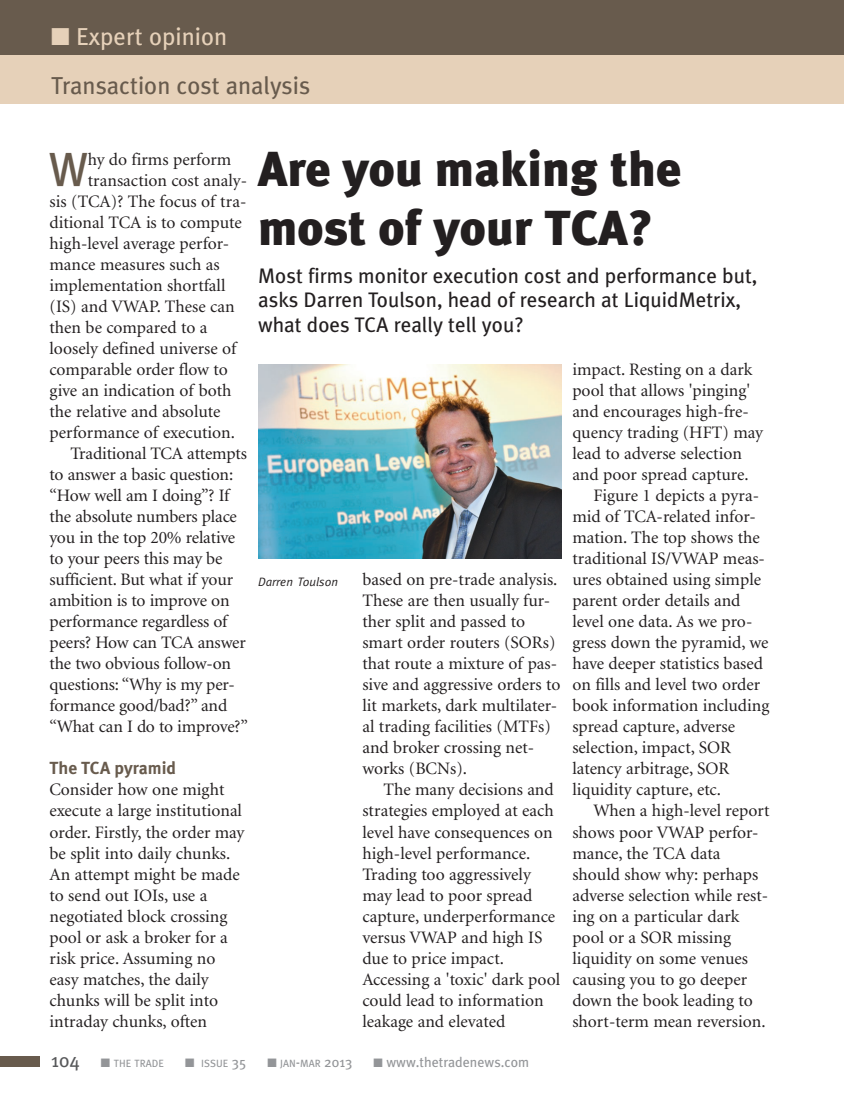
<style>
.page{position:relative;width:844px;height:1117px;background:#fff}
.page>*{position:absolute;margin:0;border:0;box-sizing:border-box;transform-origin:0 0}
.t1{font:900 49px/58.8px "Meta Plus";color:#231f20}
.t2{font:47.95px "Meta";color:#685b4d}
.t3{font:24.5px "Meta Plus";color:#685b4d}
.t4{font:24.5px "Meta Plus";color:#e6d1b9}
.t5{font:21px/24.5px "Meta Plus";color:#231f20}
.t6{font:17.5px/21px "Minion";color:#231f20}
.t7{font:700 17.5px "Meta Plus";color:#685b4d}
.t8{font:14px "Meta Plus";color:#939598}
.t9{font:italic 12.25px "Meta";color:#231f20}
.t10{font:10.5px "Meta Plus";color:#939598}
.s1{font-size:19.25px;color:#57585a}
.s2{font-size:14px}
</style>
<div class="page">
<div style="left:0;top:1055px;width:40px;height:11px;background:#685b4d"></div>
<div style="left:0;top:45px;width:843px;height:59px;background:#e6d1b9"></div>
<div style="left:0;top:0;width:843px;height:55px;background:#685b4d"></div>
<img style="left:258px;top:365px;width:303px;height:193px">
<h3 class="t4" style="left:51px;top:22px;width:177px">■ Expert opinion</h3>
<h3 class="t3" style="left:51px;top:72px;width:260px">Transaction cost analysis</h3>
<h2 class="t2" style="left:49px;top:141px;width:40px">W</h2>
<p class="t6" style="left:88px;top:149px;width:145px">hy do firms perform</p>
<p class="t6" style="left:88px;top:170px;width:161px">transaction cost analy-</p>
<p class="t6" style="left:50px;top:191px;width:198px">sis (TCA)? The focus of tra-</p>
<p class="t6" style="left:50px;top:212px;width:194px">ditional TCA is to compute</p>
<p class="t6" style="left:50px;top:233px;width:181px">high-level average perfor-</p>
<p class="t6" style="left:50px;top:254px;width:172px">mance measures such as</p>
<p class="t6" style="left:50px;top:275px;width:177px">implementation shortfall</p>
<p class="t6" style="left:50px;top:296px;width:186px">(IS) and VWAP. These can</p>
<p class="t6" style="left:50px;top:317px;width:159px">then be compared to a</p>
<p class="t6" style="left:50px;top:338px;width:188px">loosely defined universe of</p>
<p class="t6" style="left:50px;top:359px;width:180px">comparable order flow to</p>
<p class="t6" style="left:50px;top:380px;width:183px">give an indication of both</p>
<p class="t6" style="left:50px;top:401px;width:172px">the relative and absolute</p>
<p class="t6" style="left:50px;top:422px;width:187px">performance of execution.</p>
<p class="t6" style="left:71px;top:443px;width:178px">Traditional TCA attempts</p>
<p class="t6" style="left:50px;top:464px;width:185px">to answer a basic question:</p>
<p class="t6" style="left:50px;top:485px;width:181px">“How well am I doing”? If</p>
<p class="t6" style="left:50px;top:506px;width:189px">the absolute numbers place</p>
<p class="t6" style="left:50px;top:527px;width:187px">you in the top 20% relative</p>
<p class="t6" style="left:50px;top:548px;width:174px">to your peers this may be</p>
<p class="t6" style="left:50px;top:569px;width:185px">sufficient. But what if your</p>
<p class="t6" style="left:50px;top:590px;width:181px">ambition is to improve on</p>
<p class="t6" style="left:50px;top:611px;width:179px">performance regardless of</p>
<p class="t6" style="left:50px;top:632px;width:198px">peers? How can TCA answer</p>
<p class="t6" style="left:50px;top:653px;width:183px">the two obvious follow-on</p>
<p class="t6" style="left:50px;top:674px;width:187px">questions: “Why is my per-</p>
<p class="t6" style="left:50px;top:695px;width:179px">formance good/bad?” and</p>
<p class="t6" style="left:50px;top:716px;width:200px">“What can I do to improve?”</p>
<p class="t7" style="left:50px;top:758px;width:128px">The TCA pyramid</p>
<p class="t6" style="left:50px;top:779px;width:196px">Consider how one might execute a large institutional order. Firstly, the order may be split into daily chunks.<br>An attempt might be made to send out IOIs, use a negotiated block crossing pool or ask a broker for a risk price. Assuming no easy matches, the daily chunks will be split into intraday chunks, often</p>
<h1 class="t1" style="left:258px;top:140px;width:424px">Are you making the most of your TCA?</h1>
<p class="t5" style="left:258px;top:263px;width:501px">Most firms monitor execution cost and performance but, asks Darren Toulson, head of research at LiquidMetrix, what does TCA really tell you?</p>
<p class="t9" style="left:258px;top:574px;width:81px">Darren Toulson</p>
<p class="t6" style="left:362px;top:569px;width:199px">based on pre-trade analysis.<br>These are then usually fur&shy;ther split and passed to smart order routers (SORs) that route a mixture of pas&shy;sive and aggressive orders to lit markets, dark multilater&shy;al trading facilities (MTFs) and broker crossing net&shy;works (BCNs).</p>
<p class="t6" style="left:362px;top:779px;width:199px;text-indent:21px">The many decisions and strategies employed at each level have consequences on high-level performance.<br>Trading too aggressively may lead to poor spread capture, underperformance versus VWAP and high IS due to price impact.<br>Accessing a 'toxic' dark pool could lead to information leakage and elevated</p>
<p class="t6" style="left:572px;top:359px;width:182px">impact. Resting on a dark</p>
<p class="t6" style="left:572px;top:380px;width:179px">pool that allows 'pinging'</p>
<p class="t6" style="left:572px;top:401px;width:178px">and encourages high-fre-</p>
<p class="t6" style="left:572px;top:422px;width:192px">quency trading (HFT) may</p>
<p class="t6" style="left:572px;top:443px;width:171px">lead to adverse selection</p>
<p class="t6" style="left:572px;top:464px;width:178px">and poor spread capture.</p>
<p class="t6" style="left:593px;top:485px;width:167px">Figure 1 depicts a pyra-</p>
<p class="t6" style="left:572px;top:506px;width:185px">mid of TCA-related infor-</p>
<p class="t6" style="left:572px;top:527px;width:189px">mation. The top shows the</p>
<p class="t6" style="left:572px;top:548px;width:194px">traditional IS/VWAP meas-</p>
<p class="t6" style="left:572px;top:569px;width:190px">ures obtained using simple</p>
<p class="t6" style="left:572px;top:590px;width:170px">parent order details and</p>
<p class="t6" style="left:572px;top:611px;width:181px">level one data. As we pro-</p>
<p class="t6" style="left:572px;top:632px;width:198px">gress down the pyramid, we</p>
<p class="t6" style="left:572px;top:653px;width:192px">have deeper statistics based</p>
<p class="t6" style="left:572px;top:674px;width:189px">on fills and level two order</p>
<p class="t6" style="left:572px;top:695px;width:198px">book information including</p>
<p class="t6" style="left:572px;top:716px;width:164px">spread capture, adverse</p>
<p class="t6" style="left:572px;top:737px;width:160px">selection, impact, SOR</p>
<p class="t6" style="left:572px;top:758px;width:158px">latency arbitrage, SOR</p>
<p class="t6" style="left:572px;top:779px;width:150px">liquidity capture, etc.</p>
<p class="t6" style="left:593px;top:800px;width:178px">When a high-level report</p>
<p class="t6" style="left:572px;top:821px;width:188px">shows poor VWAP perfor-</p>
<p class="t6" style="left:572px;top:842px;width:149px">mance, the TCA data</p>
<p class="t6" style="left:572px;top:863px;width:187px">should show why: perhaps</p>
<p class="t6" style="left:572px;top:884px;width:197px">adverse selection while rest-</p>
<p class="t6" style="left:572px;top:905px;width:168px">ing on a particular dark</p>
<p class="t6" style="left:572px;top:926px;width:160px">pool or a SOR missing</p>
<p class="t6" style="left:572px;top:947px;width:177px">liquidity on some venues</p>
<p class="t6" style="left:572px;top:968px;width:176px">causing you to go deeper</p>
<p class="t6" style="left:572px;top:989px;width:182px">down the book leading to</p>
<p class="t6" style="left:572px;top:1010px;width:195px">short-term mean reversion.</p>
<p class="t10" style="left:51px;top:1057px;width:114px"><span class="s1">104</span> ■ THE TRADE</p>
<p class="t10" style="left:185px;top:1057px;width:63px">■ ISSUE <span class="s2">35</span></p>
<p class="t10" style="left:267px;top:1057px;width:86px">■ JAN<span class="s2">-</span>MAR <span class="s2">2013</span></p>
<p class="t8" style="left:373px;top:1054px;width:157px">■ www.thetradenews.com</p>
</div>
